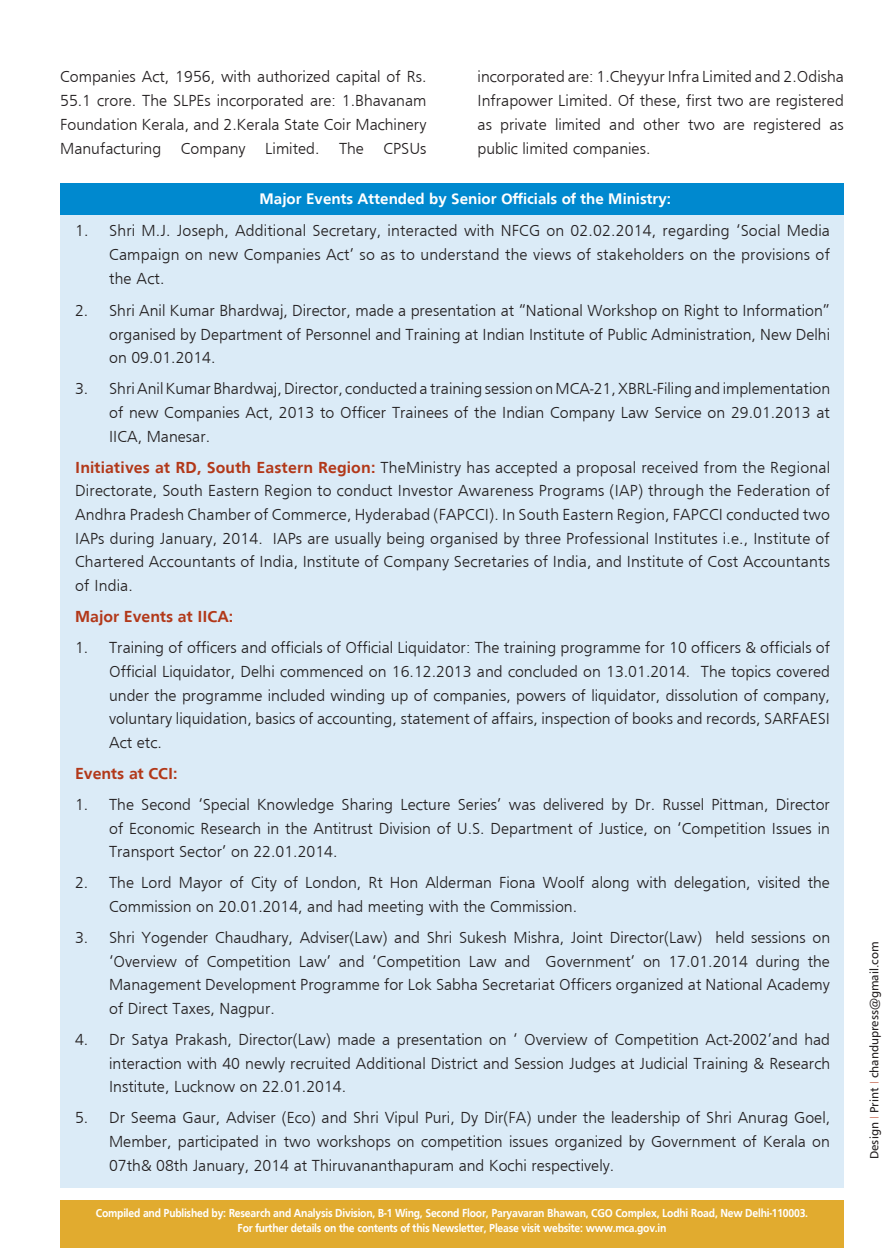
<style>
.page{position:relative;width:894px;height:1248px;background:#fff}
.page>*{position:absolute;margin:0;border:0;box-sizing:border-box;transform-origin:0 0}
.TEXT_G{font:300 16.5px/23.7px "Frugal Sans";color:#231f20;text-align:justify}
.TEXT_G-2{font:700 16.5px "Frugal Sans";color:#b23819}
.TEXT_G-3{font:700 15.75px "Frugal Sans";color:#fff}
.t1{font:700 12px/14.4px "Frugal Sans";letter-spacing:-.02em;color:#fff;text-align:center;scale:.9 1}
.t2{font:12px "Humanist 777 BT Roman B";color:#231f20}
.s1{font-weight:700;color:#b23819}
.s2{font-family:"Basque Normal";color:#b23819}
</style>
<div class="page">
<div style="left:60px;top:184px;width:783px;height:1003px;background:#dbebf7"></div>
<div style="left:60px;top:1200px;width:783px;height:47px;background:#e1ab2f"></div>
<div style="left:60px;top:183px;width:783px;height:31px;background:#0089cf"></div>
<p class="TEXT_G" style="left:60px;top:64px;width:368px">Companies Act, 1956, with authorized capital of Rs.<br>55.1 crore. The SLPEs incorporated are: 1.Bhavanam Foundation Kerala, and 2.Kerala State Coir Machinery Manufacturing Company Limited. The CPSUs</p>
<p class="TEXT_G" style="left:477px;top:64px;width:368px">incorporated are: 1.Cheyyur Infra Limited and 2.Odisha Infrapower Limited. Of these, first two are registered as private limited and other two are registered as public limited companies.</p>
<p class="TEXT_G-3" style="left:259px;top:189px;width:413px">Major Events Attended by Senior Officials of the Ministry:</p>
<p class="TEXT_G" style="left:109px;top:219px;width:722px;text-indent:-34px">1. Shri M.J. Joseph, Additional Secretary, interacted with NFCG on 02.02.2014, regarding ‘Social Media Campaign on new Companies Act’ so as to understand the views of stakeholders on the provisions of the Act.</p>
<p class="TEXT_G" style="left:109px;top:298px;width:722px;text-indent:-34px">2. Shri Anil Kumar Bhardwaj, Director, made a presentation at “National Workshop on Right to Information” organised by Department of Personnel and Training at Indian Institute of Public Administration, New Delhi on 09.01.2014.</p>
<p class="TEXT_G" style="left:109px;top:377px;width:722px;text-indent:-34px">3. Shri Anil Kumar Bhardwaj, Director, conducted a training session on MCA-21, XBRL-Filing and implementation of new Companies Act, 2013 to Officer Trainees of the Indian Company Law Service on 29.01.2013 at IICA, Manesar.</p>
<p class="TEXT_G" style="left:75px;top:455px;width:756px"><span class="s1">Initiatives at RD, South Eastern Region:</span> TheMinistry has accepted a proposal received from the Regional Directorate, South Eastern Region to conduct Investor Awareness Programs (IAP) through the Federation of Andhra Pradesh Chamber of Commerce, Hyderabad (FAPCCI). In South Eastern Region, FAPCCI conducted two IAPs during January, 2014. IAPs are usually being organised by three Professional Institutes i.e., Institute of Chartered Accountants of India, Institute of Company Secretaries of India, and Institute of Cost Accountants of India.</p>
<p class="TEXT_G-2" style="left:75px;top:607px;width:160px">Major Events at IICA:</p>
<p class="TEXT_G" style="left:109px;top:635px;width:722px;text-indent:-34px">1. Training of officers and officials of Official Liquidator: The training programme for 10 officers &amp; officials of Official Liquidator, Delhi commenced on 16.12.2013 and concluded on 13.01.2014. The topics covered under the programme included winding up of companies, powers of liquidator, dissolution of company, voluntary liquidation, basics of accounting, statement of affairs, inspection of books and records, SARFAESI Act etc.</p>
<p class="TEXT_G-2" style="left:75px;top:763px;width:104px">Events at CCI:</p>
<p class="TEXT_G" style="left:109px;top:792px;width:722px;text-indent:-34px">1. The Second ‘Special Knowledge Sharing Lecture Series’ was delivered by Dr. Russel Pittman, Director of Economic Research in the Antitrust Division of U.S. Department of Justice, on ‘Competition Issues in Transport Sector’ on 22.01.2014.</p>
<p class="TEXT_G" style="left:109px;top:870px;width:722px;text-indent:-34px">2. The Lord Mayor of City of London, Rt Hon Alderman Fiona Woolf along with delegation, visited the<br>Commission on 20.01.2014, and had meeting with the Commission.</p>
<p class="TEXT_G" style="left:109px;top:925px;width:722px;text-indent:-34px">3. Shri Yogender Chaudhary, Adviser(Law) and Shri Sukesh Mishra, Joint Director(Law) held sessions on ‘Overview of Competition Law’ and ‘Competition Law and Government’ on 17.01.2014 during the Management Development Programme for Lok Sabha Secretariat Officers organized at National Academy of Direct Taxes, Nagpur.</p>
<p class="TEXT_G" style="left:109px;top:1027px;width:722px;text-indent:-34px">4. Dr Satya Prakash, Director(Law) made a presentation on ‘ Overview of Competition Act-2002’and had interaction with 40 newly recruited Additional District and Session Judges at Judicial Training &amp; Research Institute, Lucknow on 22.01.2014.</p>
<p class="TEXT_G" style="left:109px;top:1105px;width:722px;text-indent:-34px">5. Dr Seema Gaur, Adviser (Eco) and Shri Vipul Puri, Dy Dir(FA) under the leadership of Shri Anurag Goel, Member, participated in two workshops on competition issues organized by Government of Kerala on 07th&amp; 08th January, 2014 at Thiruvananthapuram and Kochi respectively.</p>
<p class="t1" style="left:96px;top:1205px;width:792px">Compiled and Published by: Research and Analysis Division, B-1 Wing, Second Floor, Paryavaran Bhawan, CGO Complex, Lodhi Road, New Delhi-110003.<br>For further details on the contents of this Newsletter, Please visit website: www.mca.gov.in</p>
<p class="t2" style="left:866px;top:1158px;width:219px;rotate:-90deg">Design <span class="s2">I</span> Print <span class="s2">I</span> chandupress@gmail.com</p>
</div>
